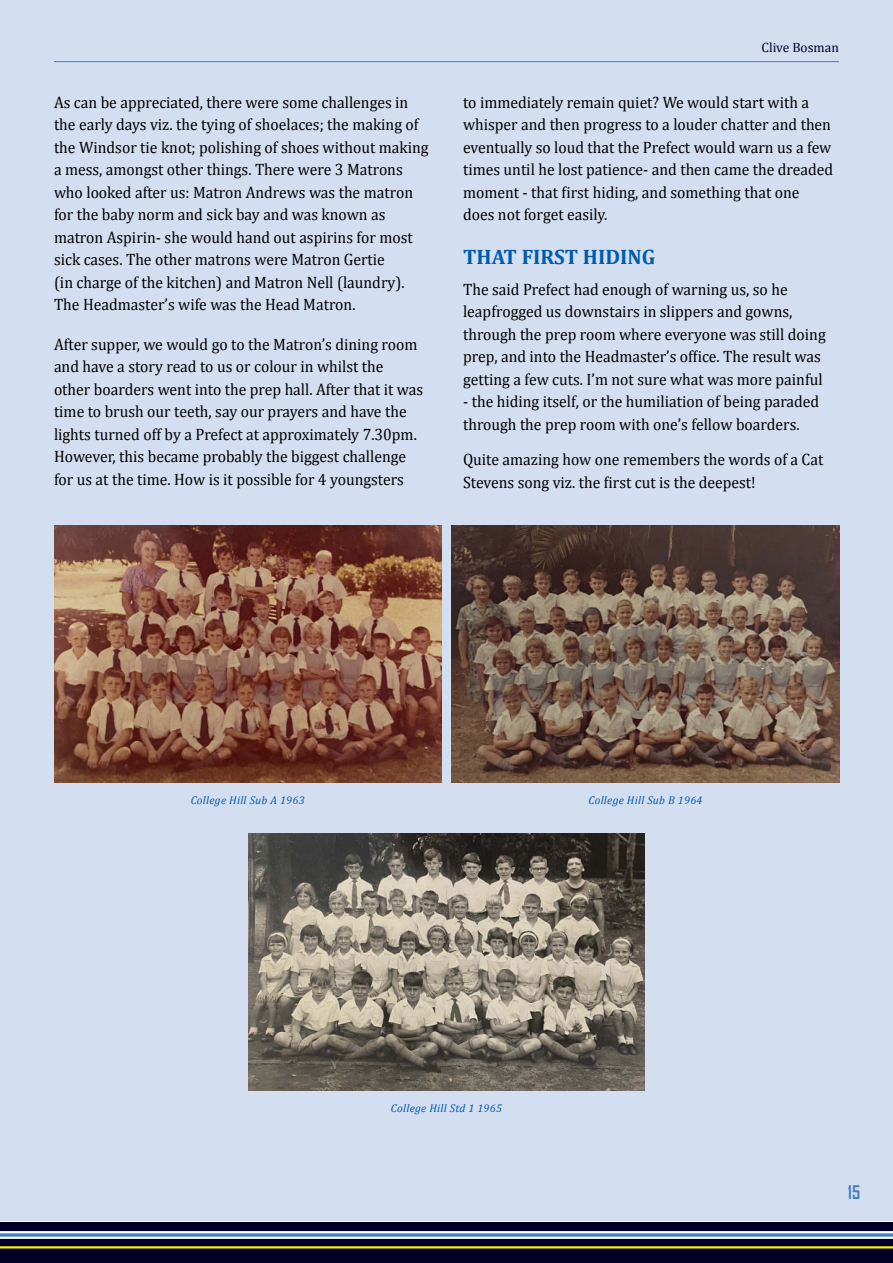
<style>
.page{position:relative;width:893px;height:1263px;background:#fff}
.page>*{position:absolute;margin:0;border:0;box-sizing:border-box;transform-origin:0 0}
.t1{font:700 21px "Cambria";color:#005baa}
.t2{font:700 18px "Agency FB";color:#447fc1}
.t3{font:16.5px/22.5px "Cambria";color:#000;scale:.95 1}
.t4{font:13.5px "Cambria";color:#000028}
.t5{font:italic 11.25px "Cambria";letter-spacing:.025em;color:#005baa}
</style>
<div class="page">
<div style="left:0;top:1222px;width:893px;height:41px;background:#000028"></div>
<svg style="left:0;top:1233px;width:893px;height:4px"></svg>
<hr style="left:0;top:1246px;width:893px;height:2px;background:#fff200">
<hr style="left:0;top:1237px;width:893px;height:2px;background:#fff">
<hr style="left:0;top:1231px;width:893px;height:2px;background:#fff">
<div style="left:0;top:0;width:893px;height:1220px;background:#d4def1"></div>
<hr style="left:54px;top:61px;width:785px;height:1px;background:#447fc1">
<img style="left:54px;top:526px;width:387px;height:256px">
<img style="left:452px;top:526px;width:387px;height:256px">
<img style="left:249px;top:834px;width:395px;height:256px">
<p class="t3" style="left:54px;top:92px;width:396px">As can be appreciated, there were some challenges in the early days viz. the tying of shoelaces; the making of the Windsor tie knot; polishing of shoes without making a mess, amongst other things. There were 3 Matrons who looked after us: Matron Andrews was the matron for the baby norm and sick bay and was known as matron Aspirin- she would hand out aspirins for most sick cases. The other matrons were Matron Gertie<br>(in charge of the kitchen) and Matron Nell (laundry).<br>The Headmaster’s wife was the Head Matron.</p>
<p class="t3" style="left:54px;top:334px;width:390px">After supper, we would go to the Matron’s dining room and have a story read to us or colour in whilst the other boarders went into the prep hall. After that it was time to brush our teeth, say our prayers and have the lights turned off by a Prefect at approximately 7.30pm.<br>However, this became probably the biggest challenge for us at the time. How is it possible for 4 youngsters</p>
<p class="t4" style="left:761px;top:39px;width:79px">Clive Bosman</p>
<p class="t3" style="left:463px;top:92px;width:391px">to immediately remain quiet? We would start with a whisper and then progress to a louder chatter and then eventually so loud that the Prefect would warn us a few times until he lost patience- and then came the dreaded moment - that first hiding, and something that one does not forget easily.</p>
<p class="t1" style="left:463px;top:249px;width:194px">THAT FIRST HIDING</p>
<p class="t3" style="left:463px;top:280px;width:383px">The said Prefect had enough of warning us, so he leapfrogged us downstairs in slippers and gowns, through the prep room where everyone was still doing prep, and into the Headmaster’s office. The result was getting a few cuts. I’m not sure what was more painful</p>
<p class="t3" style="left:463px;top:392px;width:376px">- the hiding itself, or the humiliation of being paraded through the prep room with one’s fellow boarders.</p>
<p class="t3" style="left:463px;top:448px;width:381px">Quite amazing how one remembers the words of a Cat<br>Stevens song viz. the first cut is the deepest!</p>
<p class="t5" style="left:191px;top:796px;width:115px">College Hill Sub A 1963</p>
<p class="t5" style="left:588px;top:796px;width:115px">College Hill Sub B 1964</p>
<p class="t5" style="left:391px;top:1104px;width:113px">College Hill Std 1 1965</p>
<p class="t2" style="left:848px;top:1182px;width:14px">15</p>
</div>
